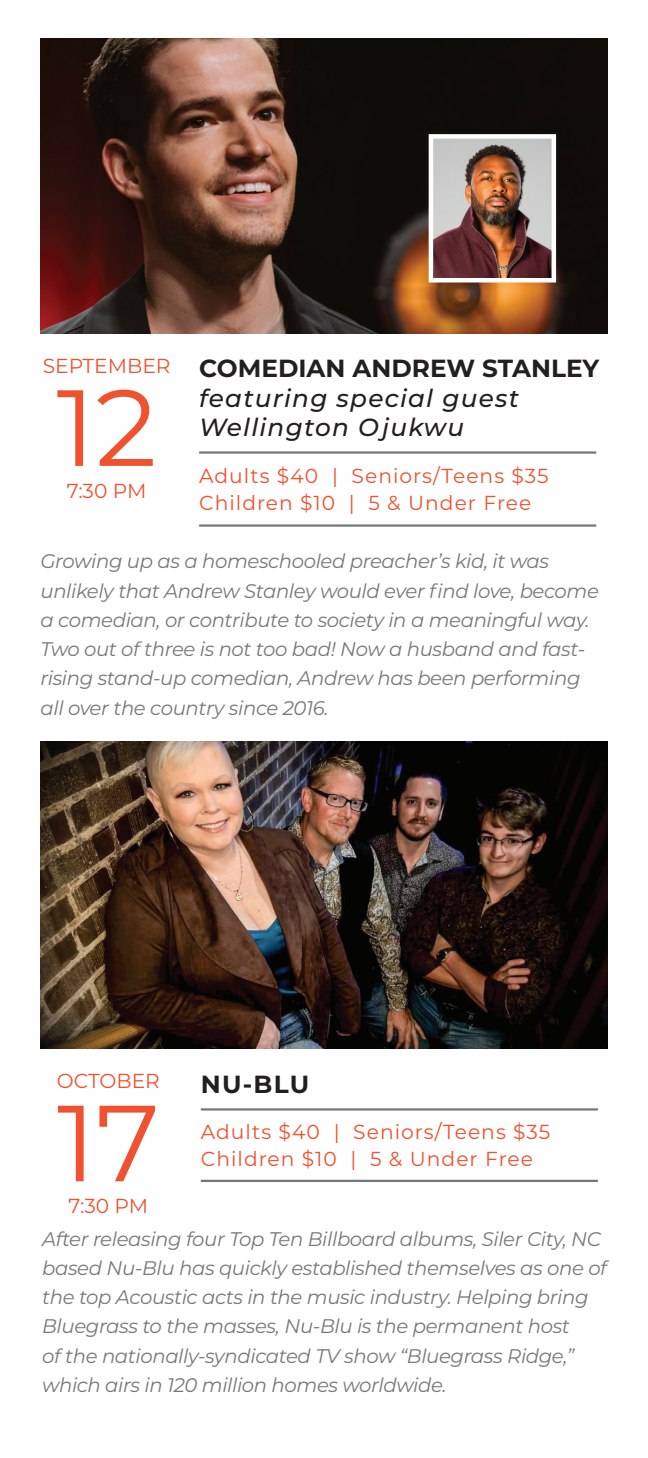
<style>
.page{position:relative;width:648px;height:1458px;background:#fff}
.page>*{position:absolute;margin:0;border:0;box-sizing:border-box;transform-origin:0 0}
.t1{font:108px "Montserrat";color:#f0512e}
.t2{font:italic 500 24.75px/29.2px "Montserrat";letter-spacing:.05em;color:#231f20}
.t3{font:700 24.75px "Montserrat";color:#231f20}
.t4{font:20.25px/27px "Montserrat";letter-spacing:.05em;color:#f0512e}
.t5{font:20.25px "Montserrat";color:#f0512e}
.t6{font:italic 19.8px/29.2px "Montserrat";letter-spacing:-.02em;color:#777879}
</style>
<div class="page">
<img style="left:40px;top:38px;width:568px;height:296px">
<hr style="left:199px;top:524px;width:397px;height:3px;background:#757679">
<hr style="left:199px;top:451px;width:397px;height:3px;background:#757679">
<hr style="left:201px;top:1108px;width:397px;height:3px;background:#757679">
<img style="left:40px;top:741px;width:568px;height:307px">
<hr style="left:201px;top:1180px;width:397px;height:2px;background:#757679">
<img style="left:434px;top:139px;width:117px;height:139px">
<div style="left:429px;top:134px;width:127px;height:149px;border:4px solid #fff"></div>
<p class="t5" style="left:43px;top:352px;width:129px">SEPTEMBER</p>
<h1 class="t1" style="left:56px;top:353px;width:102px">12</h1>
<p class="t4" style="left:67px;top:476px;width:81px">7:30 PM</p>
<p class="t3" style="left:199px;top:351px;width:402px">COMEDIAN ANDREW STANLEY</p>
<p class="t2" style="left:199px;top:382px;width:321px">featuring special guest<br>Wellington Ojukwu</p>
<p class="t4" style="left:199px;top:462px;width:351px">Adults $40 | Seniors/Teens $35<br>Children $10 | 5 &amp; Under Free</p>
<p class="t6" style="left:40px;top:546px;width:560px">Growing up as a homeschooled preacher’s kid, it was unlikely that Andrew Stanley would ever find love, become a comedian, or contribute to society in a meaningful way.<br>Two out of three is not too bad! Now a husband and fast&shy;rising stand-up comedian, Andrew has been performing all over the country since 2016.</p>
<p class="t5" style="left:57px;top:1067px;width:105px">OCTOBER</p>
<p class="t3" style="left:201px;top:1066px;width:110px">NU-BLU</p>
<h1 class="t1" style="left:57px;top:1069px;width:104px">17</h1>
<p class="t4" style="left:69px;top:1192px;width:81px">7:30 PM</p>
<p class="t4" style="left:201px;top:1118px;width:351px">Adults $40 | Seniors/Teens $35<br>Children $10 | 5 &amp; Under Free</p>
<p class="t6" style="left:42px;top:1223px;width:566px">After releasing four Top Ten Billboard albums, Siler City, NC based Nu-Blu has quickly established themselves as one of the top Acoustic acts in the music industry. Helping bring Bluegrass to the masses, Nu-Blu is the permanent host<br>of the nationally-syndicated TV show “Bluegrass Ridge,” which airs in 120 million homes worldwide.</p>
</div>
